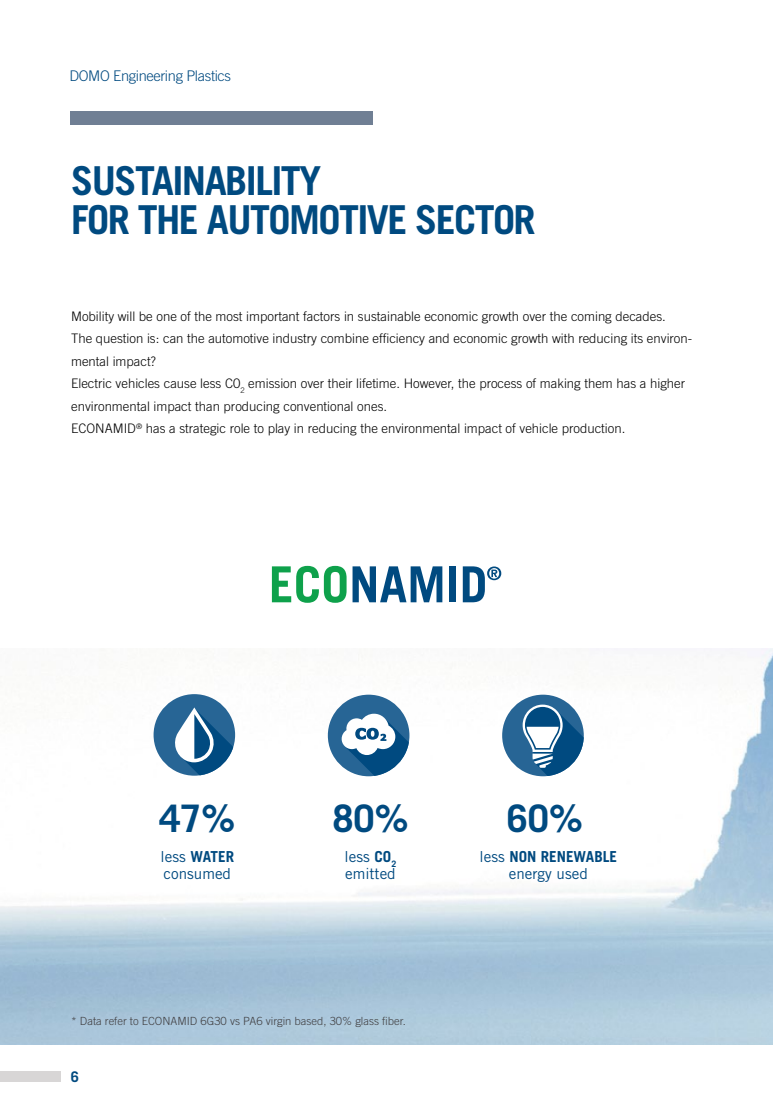
<style>
.page{position:relative;width:773px;height:1117px;background:#fff}
.page>*{position:absolute;margin:0;border:0;box-sizing:border-box;transform-origin:0 0}
.t1{font:700 39.88px/38.8px "Trade Gothic LT Std";letter-spacing:-.04em;color:#004a80}
.t2{font:700 37.88px "Trade Gothic LT Std";color:#004a80}
.t3{font:15.12px/17.1px "Trade Gothic LT Std";color:#004a80}
.t4{font:300 14.62px "Trade Gothic LT Std";letter-spacing:-.025em;color:#004a80}
.t5{font:700 14.62px "Trade Gothic LT Std";color:#004a80}
.t6{font:300 13.12px/22.5px "Trade Gothic LT Std";color:#000}
.t7{font:300 11.25px "Trade Gothic LT Std";color:#414042}
.s1{font-weight:700}
</style>
<div class="page">
<div style="left:71px;top:111px;width:302px;height:14px;background:#707f94"></div>
<div style="left:0;top:1070px;width:60px;height:11px;background:#d8d6d6"></div>
<img style="left:0;top:648px;width:772px;height:396px">
<div style="left:328px;top:694px;width:81px;height:82px;background:#276595;border-radius:41px"></div>
<svg style="left:337px;top:713px;width:72px;height:63px"></svg>
<div style="left:502px;top:694px;width:81px;height:82px;background:#276595;border-radius:41px"></div>
<svg style="left:520px;top:704px;width:63px;height:72px"></svg>
<div style="left:153px;top:694px;width:82px;height:81px;background:#276595;border-radius:41px"></div>
<svg style="left:174px;top:707px;width:61px;height:68px"></svg>
<svg style="left:272px;top:565px;width:74px;height:37px"></svg>
<svg style="left:352px;top:566px;width:90px;height:36px"></svg>
<div style="left:449px;top:566px;width:7px;height:36px;background:#004a80"></div>
<svg style="left:462px;top:566px;width:39px;height:36px"></svg>
<p class="t4" style="left:69px;top:67px;width:163px">DOMO Engineering Plastics</p>
<h1 class="t1" style="left:71px;top:161px;width:466px">SUSTAINABILITY<br>FOR THE AUTOMOTIVE SECTOR</h1>
<p class="t6" style="left:71px;top:304px;width:622px">Mobility will be one of the most important factors in sustainable economic growth over the coming decades.<br>The question is: can the automotive industry combine efficiency and economic growth with reducing its environ&shy;mental impact?<br>Electric vehicles cause less C0<sub>2</sub> emission over their lifetime. However, the process of making them has a higher environmental impact than producing conventional ones.<br>ECONAMID<sup>®</sup> has a strategic role to play in reducing the environmental impact of vehicle production.</p>
<h2 class="t2" style="left:159px;top:795px;width:77px">47%</h2>
<h2 class="t2" style="left:332px;top:795px;width:77px">80%</h2>
<h2 class="t2" style="left:506px;top:795px;width:77px">60%</h2>
<p class="t3" style="left:160px;top:847px;width:75px">less <span class="s1">WATER </span>consumed</p>
<p class="t3" style="left:344px;top:847px;width:53px">less <span class="s1">CO</span><sub>2 </sub>emitted</p>
<p class="t3" style="left:479px;top:847px;width:139px;text-align:center">less <span class="s1">NON RENEWABLE </span>energy used</p>
<p class="t7" style="left:71px;top:1013px;width:336px">* Data refer to ECONAMID 6G30 vs PA6 virgin based, 30% glass fiber.</p>
<p class="t5" style="left:71px;top:1067px;width:10px">6</p>
</div>
